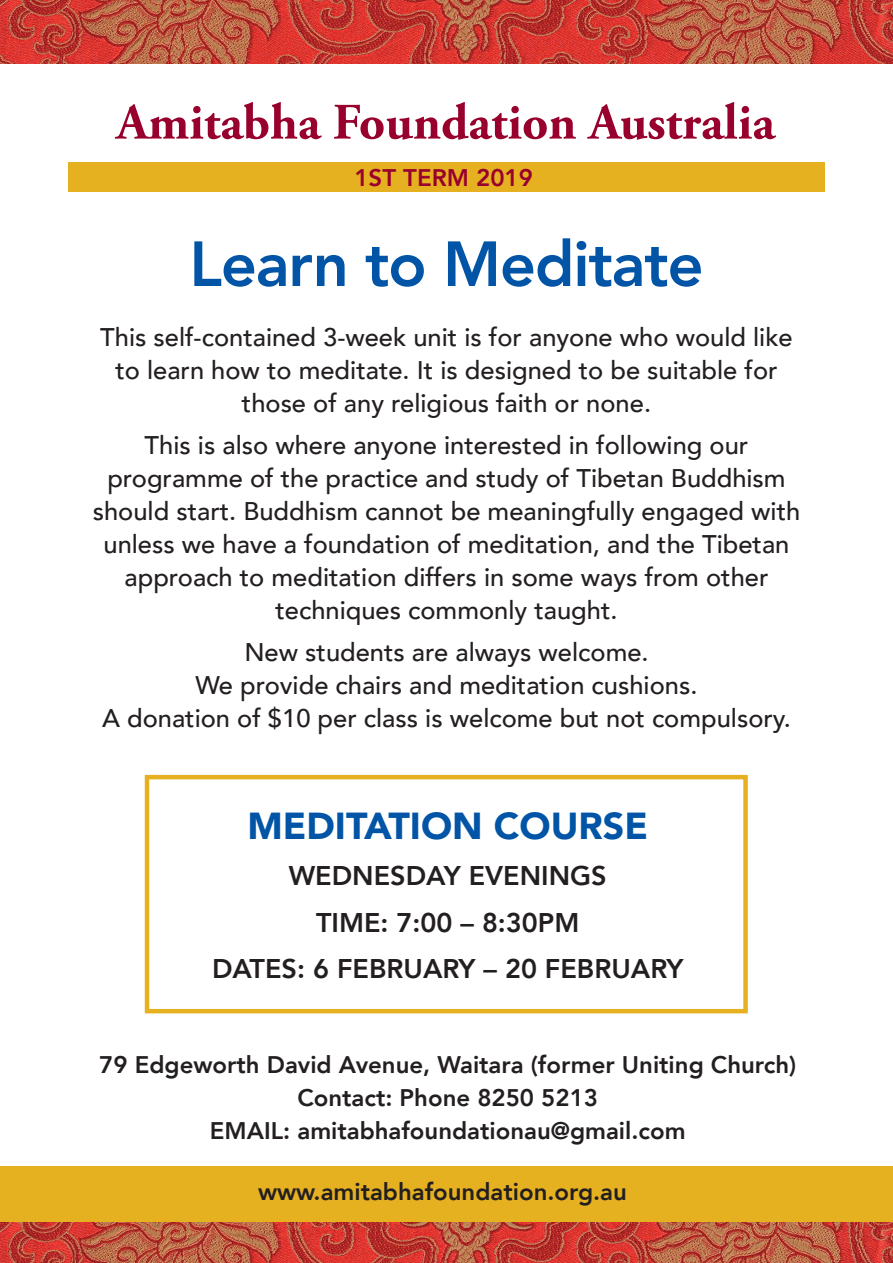
<style>
.page{position:relative;width:893px;height:1263px;background:#fff}
.page>*{position:absolute;margin:0;border:0;box-sizing:border-box;transform-origin:0 0}
.t1{font:800 63px "Avenir";letter-spacing:-.02em;color:#0154a6}
.t2{font:700 51px "Adobe Garamond Pro";color:#98012d}
.t3{font:900 37.5px "Avenir";color:#0154a6}
.t4{font:800 27px/46.5px "Avenir";color:#231f20;text-align:center}
.t5{font:500 25.5px/33px "Avenir";color:#231f20;text-align:center}
.t6{font:800 24px/33px "Avenir";color:#231f20;text-align:center}
.t7{font:800 24px "Avenir";color:#98012d}
</style>
<div class="page">
<img style="left:0;top:1221px;width:893px;height:42px">
<img style="left:0;top:0;width:893px;height:64px">
<div style="left:0;top:1166px;width:893px;height:55px;background:#e6b120"></div>
<div style="left:145px;top:775px;width:603px;height:238px;border:4px solid #e6b120"></div>
<div style="left:68px;top:163px;width:757px;height:29px;background:#e6b120"></div>
<h2 class="t2" style="left:116px;top:93px;width:660px">Amitabha Foundation Australia</h2>
<p class="t7" style="left:354px;top:159px;width:180px">1ST TERM 2019</p>
<h1 class="t1" style="left:189px;top:215px;width:516px">Learn to Meditate</h1>
<p class="t5" style="left:100px;top:319px;width:694px">This self-contained 3-week unit is for anyone who would like to learn how to meditate. It is designed to be suitable for those of any religious faith or none.</p>
<p class="t5" style="left:93px;top:427px;width:709px">This is also where anyone interested in following our programme of the practice and study of Tibetan Buddhism should start. Buddhism cannot be meaningfully engaged with unless we have a foundation of meditation, and the Tibetan approach to meditation differs in some ways from other techniques commonly taught.</p>
<p class="t5" style="left:102px;top:634px;width:690px">New students are always welcome.<br>We provide chairs and meditation cushions.<br>A donation of $10 per class is welcome but not compulsory.</p>
<h3 class="t3" style="left:247px;top:793px;width:402px">MEDITATION COURSE</h3>
<p class="t4" style="left:212px;top:852px;width:473px">WEDNESDAY EVENINGS<br>TIME: 7:00 – 8:30PM<br>DATES: 6 FEBRUARY – 20 FEBRUARY</p>
<p class="t6" style="left:99px;top:1048px;width:698px">79 Edgeworth David Avenue, Waitara (former Uniting Church)<br>Contact: Phone 8250 5213<br>EMAIL: amitabhafoundationau@gmail.com</p>
<p class="t6" style="left:258px;top:1175px;width:370px">www.amitabhafoundation.org.au</p>
</div>
